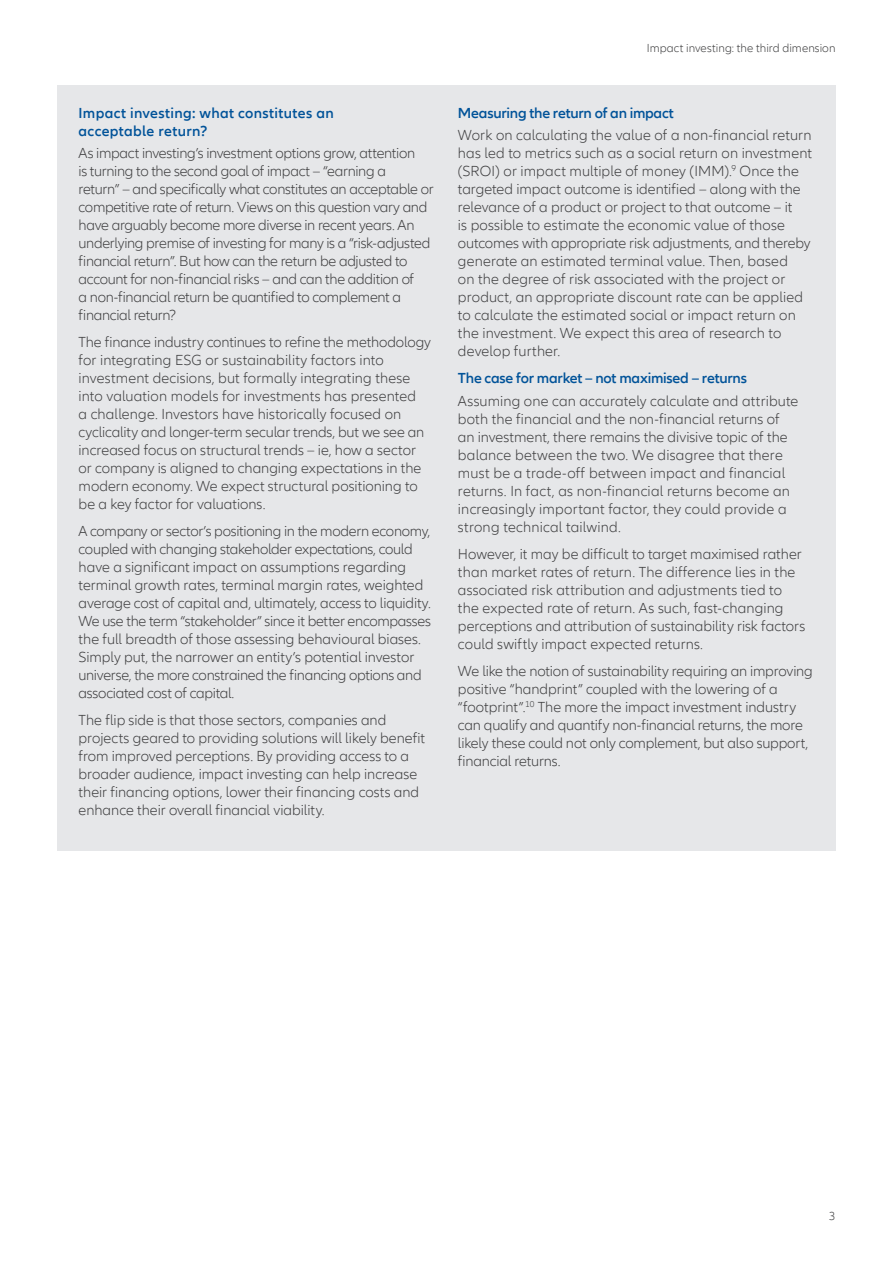
<style>
.page{position:relative;width:893px;height:1263px;background:#fff}
.page>*{position:absolute;margin:0;border:0;box-sizing:border-box;transform-origin:0 0}
.body_text{font:300 15px/18px "Allianz Neo";color:#3e3e3f}
.body_text-2{font:300 15px/18px "Allianz Neo";letter-spacing:-.02em;color:#3e3e3f}
.body_text-3{font:600 15px "Allianz Neo";letter-spacing:-.01em;color:#015399}
.body_text-4{font:600 15px/18px "Allianz Neo";letter-spacing:.025em;color:#015399}
.t1{font:300 12px "Allianz Neo";letter-spacing:.005em;color:#3e3e3f}
</style>
<div class="page">
<div style="left:57px;top:85px;width:779px;height:765px;background:#e6e7e9"></div>
<p class="body_text-4" style="left:79px;top:104px;width:257px">Impact investing: what constitutes an acceptable return?</p>
<p class="body_text-2" style="left:79px;top:144px;width:357px">As impact investing’s investment options grow, attention<br>is turning to the second goal of impact – “earning a<br>return” – and specifically what constitutes an acceptable or competitive rate of return. Views on this question vary and have arguably become more diverse in recent years. An underlying premise of investing for many is a “risk-adjusted financial return”. But how can the return be adjusted to account for non-financial risks – and can the addition of<br>a non-financial return be quantified to complement a financial return?</p>
<p class="body_text" style="left:79px;top:333px;width:354px">The finance industry continues to refine the methodology for integrating ESG or sustainability factors into investment decisions, but formally integrating these into valuation models for investments has presented<br>a challenge. Investors have historically focused on cyclicality and longer-term secular trends, but we see an increased focus on structural trends – ie, how a sector or company is aligned to changing expectations in the modern economy. We expect structural positioning to be a key factor for valuations.</p>
<p class="body_text" style="left:79px;top:522px;width:354px">A company or sector’s positioning in the modern economy, coupled with changing stakeholder expectations, could have a significant impact on assumptions regarding terminal growth rates, terminal margin rates, weighted average cost of capital and, ultimately, access to liquidity.<br>We use the term “stakeholder” since it better encompasses the full breadth of those assessing behavioural biases.<br>Simply put, the narrower an entity’s potential investor universe, the more constrained the financing options and associated cost of capital.</p>
<p class="body_text" style="left:79px;top:711px;width:348px">The flip side is that those sectors, companies and projects geared to providing solutions will likely benefit from improved perceptions. By providing access to a broader audience, impact investing can help increase their financing options, lower their financing costs and enhance their overall financial viability.</p>
<p class="t1" style="left:647px;top:41px;width:190px">Impact investing: the third dimension</p>
<p class="body_text-3" style="left:458px;top:104px;width:217px">Measuring the return of an impact</p>
<p class="body_text" style="left:458px;top:126px;width:356px">Work on calculating the value of a non-financial return has led to metrics such as a social return on investment (SROI) or impact multiple of money (IMM).<sup>9</sup> Once the targeted impact outcome is identified – along with the relevance of a product or project to that outcome – it<br>is possible to estimate the economic value of those outcomes with appropriate risk adjustments, and thereby generate an estimated terminal value. Then, based<br>on the degree of risk associated with the project or product, an appropriate discount rate can be applied to calculate the estimated social or impact return on the investment. We expect this area of research to develop further.</p>
<p class="body_text-3" style="left:458px;top:369px;width:291px">The case for market – not maximised – returns</p>
<p class="body_text" style="left:458px;top:392px;width:342px">Assuming one can accurately calculate and attribute both the financial and the non-financial returns of an investment, there remains the divisive topic of the balance between the two. We disagree that there must be a trade-off between impact and financial returns. In fact, as non-financial returns become an increasingly important factor, they could provide a strong technical tailwind.</p>
<p class="body_text" style="left:458px;top:545px;width:349px">However, it may be difficult to target maximised rather than market rates of return. The difference lies in the associated risk attribution and adjustments tied to the expected rate of return. As such, fast-changing perceptions and attribution of sustainability risk factors could swiftly impact expected returns.</p>
<p class="body_text" style="left:458px;top:662px;width:356px">We like the notion of sustainability requiring an improving positive “handprint” coupled with the lowering of a “footprint”.<sup>10</sup> The more the impact investment industry can qualify and quantify non-financial returns, the more likely these could not only complement, but also support, financial returns.</p>
<p class="t1" style="left:829px;top:1210px;width:8px">3</p>
</div>
